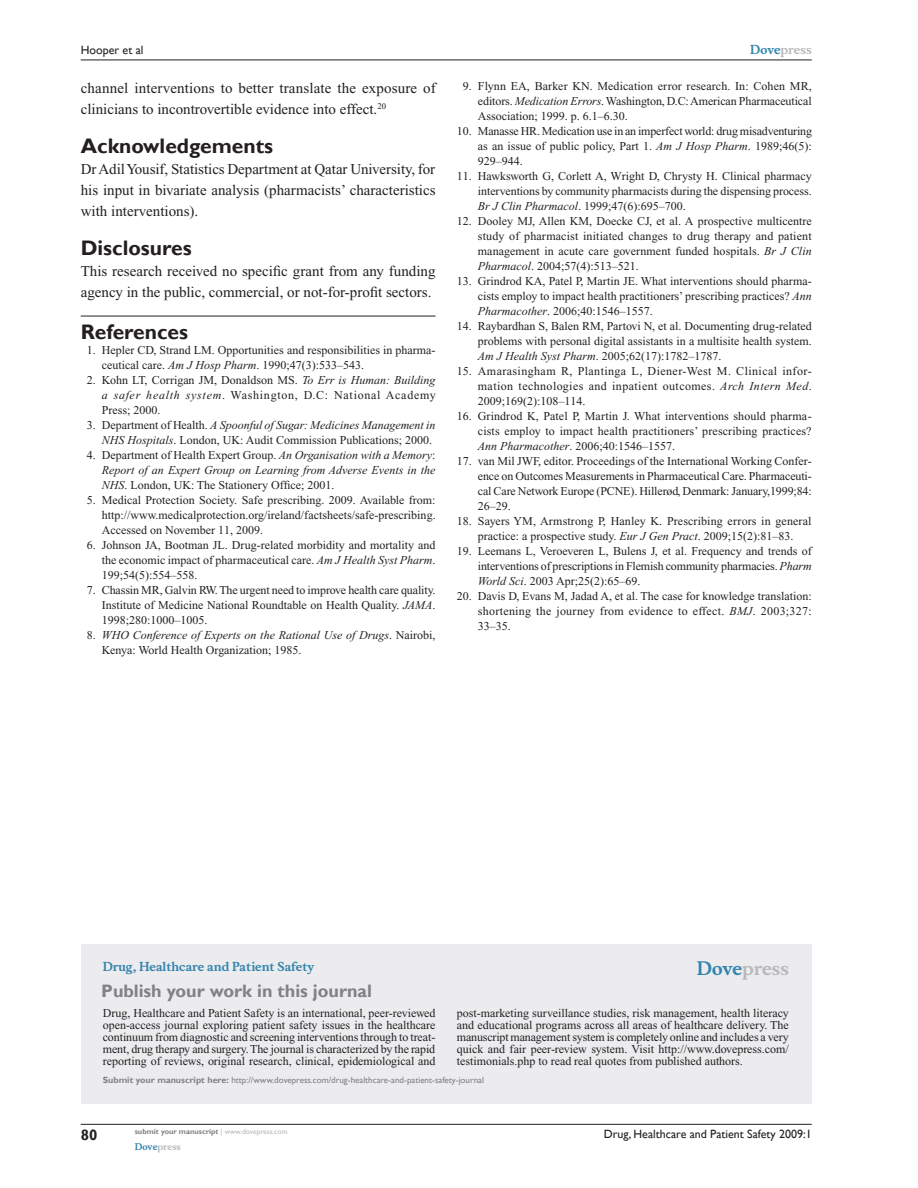
<style>
.page{position:relative;width:918px;height:1188px;background:#fff}
.page>*{position:absolute;margin:0;border:0;box-sizing:border-box;transform-origin:0 0}
.t1{font:700 21px "Gill Sans";color:#231f20}
.t2{font:700 18px "Gill Sans";color:#808285}
.t3{font:700 18px "Musee";color:#b8b9bc}
.t4{font:15px/21px "Times New Roman";color:#231f20}
.t5{font:700 15px "Gill Sans";color:#231f20}
.t6{font:12px/15px "Times New Roman";color:#231f20;text-align:justify}
.t7{font:italic 12px/15px "Times New Roman";color:#231f20;text-align:justify}
.t8{font:12px "Gill Sans";color:#231f20}
.t9{font:700 12px "Musee";color:#3485ae}
.t10{font:700 12px "Musee";color:#b8b9bc}
.t11{font:9px "Gill Sans";color:#808285}
.t12{font:700 9px "Musee";color:#b8b9bc}
.t13{font:700 7.5px "Gill Sans";color:#808285}
.s1{color:#3485ae}
.s2{font-style:italic}
.s3{font-style:normal}
.s4{font-weight:700}
.s5{font-weight:400;color:#b8b9bc}
</style>
<div class="page">
<div style="left:81px;top:944px;width:731px;height:159px;background:#ececee"></div>
<hr style="left:81px;top:1124px;width:731px;height:1px;background:#231f20">
<hr style="left:81px;top:60px;width:731px;height:1px;background:#231f20">
<hr style="left:81px;top:316px;width:355px;height:1px;background:#231f20">
<p class="t8" style="left:81px;top:43px;width:64px">Hooper et al</p>
<p class="t10" style="left:750px;top:43px;width:63px"><span class="s1">Dove</span>press</p>
<p class="t4" style="left:81px;top:77px;width:357px">channel interventions to better translate the exposure of clinicians to incontrovertible evidence into effect.<sup>20</sup></p>
<h1 class="t1" style="left:81px;top:133px;width:194px">Acknowledgements</h1>
<p class="t4" style="left:81px;top:158px;width:356px;text-align:justify">Dr Adil Yousif, Statistics Department at Qatar University, for his input in bivariate analysis (pharmacists’ characteristics with interventions).</p>
<h1 class="t1" style="left:81px;top:235px;width:112px">Disclosures</h1>
<p class="t4" style="left:81px;top:260px;width:356px">This research received no specific grant from any funding agency in the public, commercial, or not-for-profit sectors.</p>
<h1 class="t1" style="left:81px;top:319px;width:109px">References</h1>
<p class="t6" style="left:102px;top:343px;width:335px;text-indent:-15px">1. Hepler CD, Strand LM. Opportunities and responsibilities in pharma&shy;ceutical care. <span class="s2">Am J Hosp Pharm</span>. 1990;47(3):533–543.</p>
<p class="t6" style="left:102px;top:373px;width:335px;text-indent:-15px">2. Kohn LT, Corrigan JM, Donaldson MS. <span class="s2">To Err is Human: Building a safer health system</span>. Washington, D.C: National Academy Press; 2000.</p>
<p class="t6" style="left:87px;top:418px;width:350px;text-align:right">3. Department of Health. <span class="s2">A Spoonful of Sugar: Medicines Management in<br>NHS Hospitals</span>. London, UK: Audit Commission Publications; 2000.</p>
<p class="t7" style="left:102px;top:448px;width:335px;text-indent:-15px"><span class="s3">4. Department of Health Expert Group.</span> An Organisation with a Memory<span class="s3">:<br></span>Report of an Expert Group on Learning from Adverse Events in the NHS<span class="s3">. London, UK: The Stationery Office; 2001.</span></p>
<p class="t6" style="left:102px;top:493px;width:335px;text-indent:-15px">5. Medical Protection Society. Safe prescribing. 2009. Available from: http://www.medicalprotection.org/ireland/factsheets/safe-prescribing.<br>Accessed on November 11, 2009.</p>
<p class="t6" style="left:102px;top:538px;width:335px;text-indent:-15px">6. Johnson JA, Bootman JL. Drug-related morbidity and mortality and the economic impact of pharmaceutical care. <span class="s2">Am J Health Syst Pharm</span>.<br>199;54(5):554–558.</p>
<p class="t6" style="left:102px;top:583px;width:335px;text-indent:-15px">7. Chassin MR, Galvin RW. The urgent need to improve health care quality.<br>Institute of Medicine National Roundtable on Health Quality. <span class="s2">JAMA</span>.<br>1998;280:1000–1005.</p>
<p class="t6" style="left:102px;top:628px;width:335px;text-indent:-15px">8. <span class="s2">WHO Conference of Experts on the Rational Use of Drugs</span>. Nairobi,<br>Kenya: World Health Organization; 1985.</p>
<p class="t6" style="left:478px;top:79px;width:335px;text-indent:-15px">9. Flynn EA, Barker KN. Medication error research. In: Cohen MR, editors. <span class="s2">Medication Errors</span>. Washington, D.C: American Pharmaceutical Association; 1999. p. 6.1–6.30.</p>
<p class="t6" style="left:478px;top:124px;width:336px;text-indent:-21px">10. Manasse HR. Medication use in an imperfect world: drug misadventuring as an issue of public policy, Part 1. <span class="s2">Am J Hosp Pharm</span>. 1989;46(5):<br>929–944.</p>
<p class="t6" style="left:478px;top:169px;width:335px;text-indent:-21px">11. Hawksworth G, Corlett A, Wright D, Chrysty H. Clinical pharmacy interventions by community pharmacists during the dispensing process.<br><span class="s2">Br J Clin Pharmacol</span>. 1999;47(6):695–700.</p>
<p class="t6" style="left:478px;top:214px;width:335px;text-indent:-21px">12. Dooley MJ, Allen KM, Doecke CJ, et al. A prospective multicentre study of pharmacist initiated changes to drug therapy and patient management in acute care government funded hospitals. <span class="s2">Br J Clin Pharmacol</span>. 2004;57(4):513–521.</p>
<p class="t6" style="left:478px;top:274px;width:335px;text-indent:-21px">13. Grindrod KA, Patel P, Martin JE. What interventions should pharma&shy;cists employ to impact health practitioners’ prescribing practices? <span class="s2">Ann Pharmacother</span>. 2006;40:1546–1557.</p>
<p class="t6" style="left:478px;top:319px;width:335px;text-indent:-21px">14. Raybardhan S, Balen RM, Partovi N, et al. Documenting drug-related problems with personal digital assistants in a multisite health system.<br><span class="s2">Am J Health Syst Pharm</span>. 2005;62(17):1782–1787.</p>
<p class="t6" style="left:478px;top:364px;width:335px;text-indent:-21px">15. Amarasingham R, Plantinga L, Diener-West M. Clinical infor&shy;mation technologies and inpatient outcomes. <span class="s2">Arch Intern Med</span>.<br>2009;169(2):108–114.</p>
<p class="t6" style="left:478px;top:409px;width:335px;text-indent:-21px">16. Grindrod K, Patel P, Martin J. What interventions should pharma&shy;cists employ to impact health practitioners’ prescribing practices?<br><span class="s2">Ann Pharmacother</span>. 2006;40:1546–1557.</p>
<p class="t6" style="left:478px;top:454px;width:335px;text-indent:-21px">17. van Mil JWF, editor. Proceedings of the International Working Confer&shy;ence on Outcomes Measurements in Pharmaceutical Care. Pharmaceuti&shy;cal Care Network Europe (PCNE). Hillerød, Denmark: January,1999;84:<br>26–29.</p>
<p class="t6" style="left:457px;top:514px;width:356px;text-align:center">18. Sayers YM, Armstrong P, Hanley K. Prescribing errors in general practice: a prospective study. <span class="s2">Eur J Gen Pract</span>. 2009;15(2):81–83.</p>
<p class="t6" style="left:478px;top:544px;width:335px;text-indent:-21px">19. Leemans L, Veroeveren L, Bulens J, et al. Frequency and trends of interventions of prescriptions in Flemish community pharmacies. <span class="s2">Pharm World Sci</span>. 2003 Apr;25(2):65–69.</p>
<p class="t6" style="left:478px;top:589px;width:335px;text-indent:-21px">20. Davis D, Evans M, Jadad A, et al. The case for knowledge translation: shortening the journey from evidence to effect. <span class="s2">BMJ</span>. 2003;327:<br>33–35.</p>
<p class="t9" style="left:103px;top:959px;width:213px">Drug, Healthcare and Patient Safety</p>
<h2 class="t2" style="left:101px;top:980px;width:272px">Publish your work in this journal</h2>
<h2 class="t3" style="left:697px;top:958px;width:94px"><span class="s1">Dove</span>press</h2>
<p class="t6" style="left:103px;top:1007px;width:334px;line-height:12px">Drug, Healthcare and Patient Safety is an international, peer-reviewed open-access journal exploring patient safety issues in the healthcare continuum from diagnostic and screening interventions through to treat&shy;ment, drug therapy and surgery. The journal is characterized by the rapid reporting of reviews, original research, clinical, epidemiological and</p>
<p class="t6" style="left:457px;top:1007px;width:333px;line-height:12px">post-marketing surveillance studies, risk management, health literacy and educational programs across all areas of healthcare delivery. The manuscript management system is completely online and includes a very quick and fair peer-review system. Visit http://www.dovepress.com/ testimonials.php to read real quotes from published authors.</p>
<p class="t11" style="left:103px;top:1075px;width:383px"><span class="s4">Submit your manuscript here:</span> http://www.dovepress.com/drug-healthcare-and-patient-safety-journal</p>
<p class="t5" style="left:81px;top:1126px;width:18px">80</p>
<p class="t13" style="left:135px;top:1127px;width:154px">submit your manuscript <span class="s5">| www.dovepress.com</span></p>
<p class="t12" style="left:135px;top:1141px;width:48px"><span class="s1">Dove</span>press</p>
<p class="t8" style="left:604px;top:1127px;width:209px">Drug, Healthcare and Patient Safety 2009:1</p>
</div>
